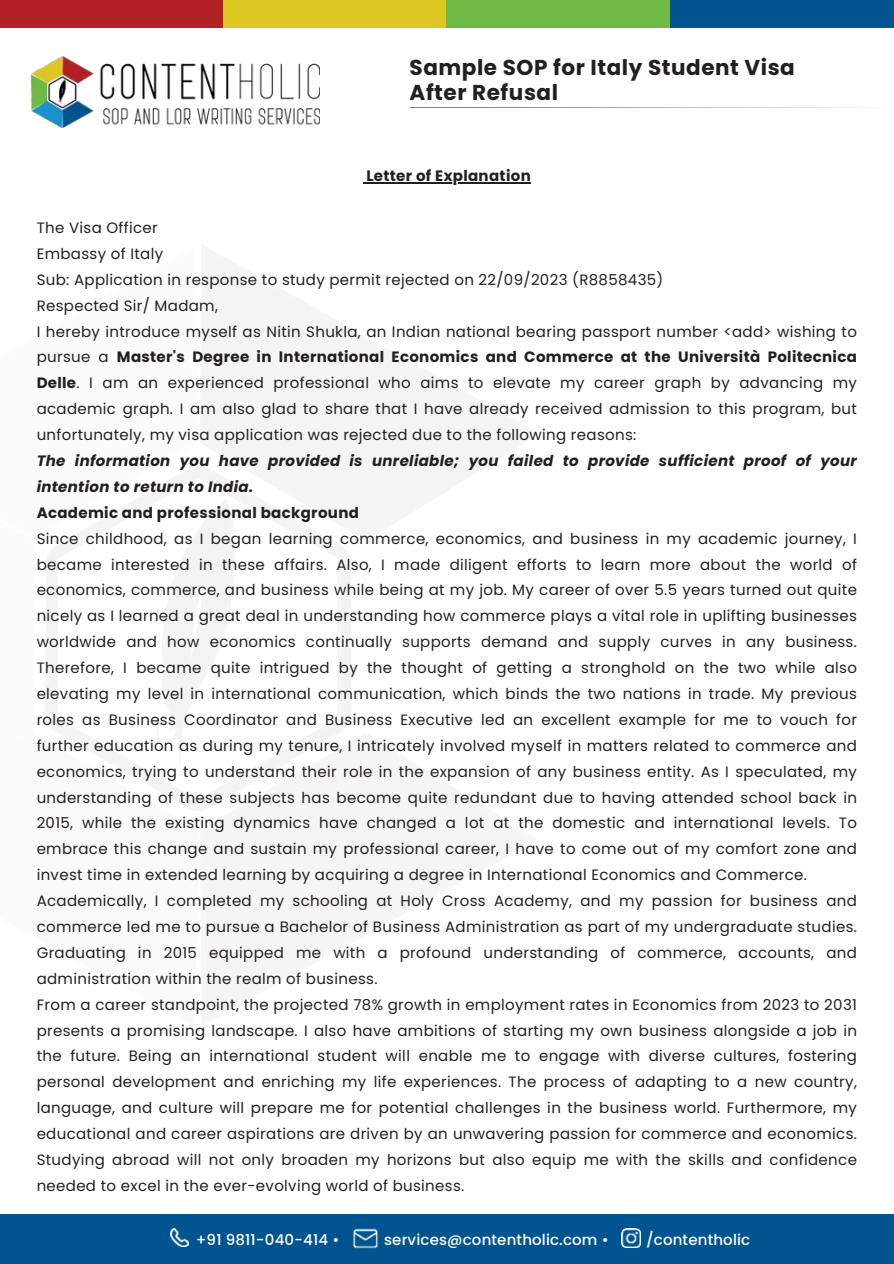
<style>
.page{position:relative;width:894px;height:1264px;background:#fff}
.page>*{position:absolute;margin:0;border:0;box-sizing:border-box;transform-origin:0 0}
.t1{font:700 21.45px/24.8px "Poppins";letter-spacing:.025em;color:#231f20}
.t2{font:15px/25.8px "Poppins";letter-spacing:.02em;color:#231f20;text-align:justify}
.t3{font:italic 700 15px/25.8px "Poppins";letter-spacing:.02em;color:#231f20}
.t4{font:500 15px "Poppins";letter-spacing:.01em;color:#fff}
.t5{font:700 15px "Poppins";letter-spacing:.02em;color:#231f20}
.s1{font-weight:700}
</style>
<div class="page">
<div style="left:0;top:0;width:223px;height:28px;background:#b22126"></div>
<div style="left:223px;top:0;width:223px;height:28px;background:#ddc723"></div>
<div style="left:446px;top:0;width:224px;height:28px;background:#6eba45"></div>
<div style="left:670px;top:0;width:223px;height:28px;background:#00548f"></div>
<img style="left:32px;top:57px;width:288px;height:71px">
<div style="left:0;top:1214px;width:893px;height:49px;background:#00548f"></div>
<svg style="left:409px;top:107px;width:457px;height:1px"></svg>
<img style="left:621px;top:1228px;width:19px;height:19px">
<img style="left:170px;top:1228px;width:18px;height:18px">
<img style="left:353px;top:1228px;width:25px;height:21px">
<hr style="left:366px;top:182px;width:165px;height:1px;background:#231f20">
<p class="t1" style="left:409px;top:56px;width:386px">Sample SOP for Italy Student Visa<br>After Refusal</p>
<p class="t5" style="left:366px;top:165px;width:166px">Letter of Explanation</p>
<p class="t2" style="left:37px;top:215px;width:123px">The Visa Officer</p>
<p class="t2" style="left:37px;top:241px;width:128px">Embassy of Italy</p>
<p class="t2" style="left:37px;top:267px;width:628px">Sub: Application in response to study permit rejected on 22/09/2023 (R8858435)</p>
<p class="t2" style="left:37px;top:292px;width:183px">Respected Sir/ Madam,</p>
<p class="t2" style="left:37px;top:318px;width:821px">I hereby introduce myself as Nitin Shukla, an Indian national bearing passport number &lt;add&gt; wishing to pursue a <span class="s1">Master's Degree in International Economics and Commerce at the Università Politecnica Delle</span>. I am an experienced professional who aims to elevate my career graph by advancing my academic graph. I am also glad to share that I have already received admission to this program, but unfortunately, my visa application was rejected due to the following reasons:</p>
<p class="t3" style="left:37px;top:448px;width:821px">The information you have provided is unreliable; you failed to provide sufficient proof of your intention to return to India.</p>
<h2 class="t5" style="left:37px;top:502px;width:324px">Academic and professional background</h2>
<p class="t2" style="left:37px;top:525px;width:821px">Since childhood, as I began learning commerce, economics, and business in my academic journey, I became interested in these affairs. Also, I made diligent efforts to learn more about the world of economics, commerce, and business while being at my job. My career of over 5.5 years turned out quite nicely as I learned a great deal in understanding how commerce plays a vital role in uplifting businesses worldwide and how economics continually supports demand and supply curves in any business.<br>Therefore, I became quite intrigued by the thought of getting a stronghold on the two while also elevating my level in international communication, which binds the two nations in trade. My previous roles as Business Coordinator and Business Executive led an excellent example for me to vouch for further education as during my tenure, I intricately involved myself in matters related to commerce and economics, trying to understand their role in the expansion of any business entity. As I speculated, my understanding of these subjects has become quite redundant due to having attended school back in 2015, while the existing dynamics have changed a lot at the domestic and international levels. To embrace this change and sustain my professional career, I have to come out of my comfort zone and invest time in extended learning by acquiring a degree in International Economics and Commerce.</p>
<h2 class="t2" style="left:37px;top:888px;width:821px">Academically, I completed my schooling at Holy Cross Academy, and my passion for business and commerce led me to pursue a Bachelor of Business Administration as part of my undergraduate studies.<br>Graduating in 2015 equipped me with a profound understanding of commerce, accounts, and administration within the realm of business.</h2>
<p class="t2" style="left:37px;top:991px;width:821px">From a career standpoint, the projected 78% growth in employment rates in Economics from 2023 to 2031 presents a promising landscape. I also have ambitions of starting my own business alongside a job in the future. Being an international student will enable me to engage with diverse cultures, fostering personal development and enriching my life experiences. The process of adapting to a new country, language, and culture will prepare me for potential challenges in the business world. Furthermore, my educational and career aspirations are driven by an unwavering passion for commerce and economics.<br>Studying abroad will not only broaden my horizons but also equip me with the skills and confidence needed to excel in the ever-evolving world of business.</p>
<p class="t4" style="left:196px;top:1228px;width:145px">+91 9811-040-414 •</p>
<p class="t4" style="left:384px;top:1228px;width:226px">services@contentholic.com •</p>
<p class="t4" style="left:645px;top:1228px;width:106px">/contentholic</p>
</div>
